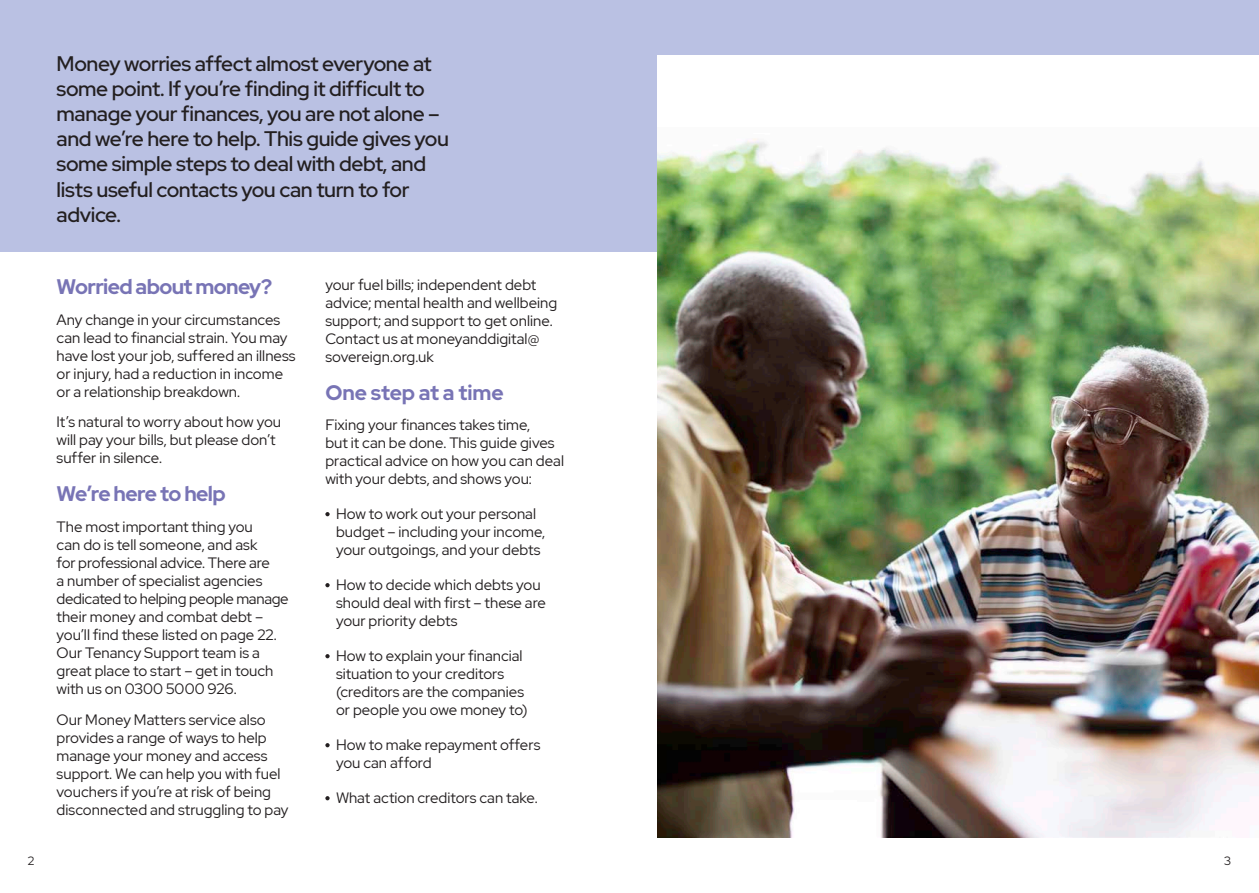
<style>
.page{position:relative;width:1259px;height:893px;background:#fff}
.page>*{position:absolute;margin:0;border:0;box-sizing:border-box;transform-origin:0 0}
.t1{font:500 21px/25.2px "Red Hat Display";letter-spacing:-.02em;color:#231f20}
.t2{font:700 21px "Red Hat Display";letter-spacing:-.03em;color:#7874b5}
.t3{font:700 21px "Red Hat Display";letter-spacing:-.005em;color:#7874b5}
.t4{font:15px/18px "Red Hat Display";color:#231f20}
.t5{font:12px "Red Hat Display";color:#231f20}
</style>
<div class="page">
<div style="left:0;top:0;width:1259px;height:251px;background:#bac1e3"></div>
<div style="left:657px;top:56px;width:602px;height:781px;background:#fff"></div>
<img style="left:657px;top:138px;width:602px;height:699px">
<svg style="left:325px;top:512px;width:5px;height:4px"></svg>
<svg style="left:325px;top:583px;width:5px;height:4px"></svg>
<svg style="left:325px;top:654px;width:5px;height:4px"></svg>
<svg style="left:325px;top:743px;width:5px;height:4px"></svg>
<svg style="left:325px;top:796px;width:5px;height:4px"></svg>
<p class="t1" style="left:57px;top:50px;width:394px">Money worries affect almost everyone at some point. If you’re finding it difficult to manage your finances, you are not alone – and we’re here to help. This guide gives you some simple steps to deal with debt, and lists useful contacts you can turn to for advice.</p>
<p class="t2" style="left:57px;top:273px;width:217px">Worried about money?</p>
<p class="t4" style="left:57px;top:310px;width:241px">Any change in your circumstances can lead to financial strain. You may have lost your job, suffered an illness or injury, had a reduction in income or a relationship breakdown.</p>
<p class="t4" style="left:57px;top:413px;width:226px">It’s natural to worry about how you will pay your bills, but please don’t suffer in silence.</p>
<p class="t2" style="left:57px;top:480px;width:171px">We’re here to help</p>
<p class="t4" style="left:57px;top:517px;width:234px">The most important thing you<br>can do is tell someone, and ask<br>for professional advice. There are<br>a number of specialist agencies dedicated to helping people manage their money and combat debt – you’ll find these listed on page 22.<br>Our Tenancy Support team is a great place to start – get in touch with us on 0300 5000 926.</p>
<p class="t4" style="left:57px;top:710px;width:233px">Our Money Matters service also provides a range of ways to help manage your money and access support. We can help you with fuel vouchers if you’re at risk of being disconnected and struggling to pay</p>
<p class="t4" style="left:325px;top:275px;width:233px">your fuel bills; independent debt advice; mental health and wellbeing support; and support to get online.<br>Contact us at moneyanddigital@ sovereign.org.uk</p>
<p class="t3" style="left:325px;top:378px;width:180px">One step at a time</p>
<p class="t4" style="left:325px;top:416px;width:240px">Fixing your finances takes time,<br>but it can be done. This guide gives practical advice on how you can deal with your debts, and shows you:</p>
<p class="t4" style="left:336px;top:505px;width:211px">How to work out your personal budget – including your income, your outgoings, and your debts</p>
<p class="t4" style="left:336px;top:576px;width:212px">How to decide which debts you should deal with first – these are your priority debts</p>
<p class="t4" style="left:336px;top:647px;width:193px">How to explain your financial situation to your creditors (creditors are the companies or people you owe money to)</p>
<p class="t4" style="left:336px;top:736px;width:206px">How to make repayment offers you can afford</p>
<p class="t4" style="left:336px;top:789px;width:203px">What action creditors can take.</p>
<p class="t5" style="left:28px;top:853px;width:8px">2</p>
<p class="t5" style="left:1224px;top:853px;width:8px">3</p>
</div>
